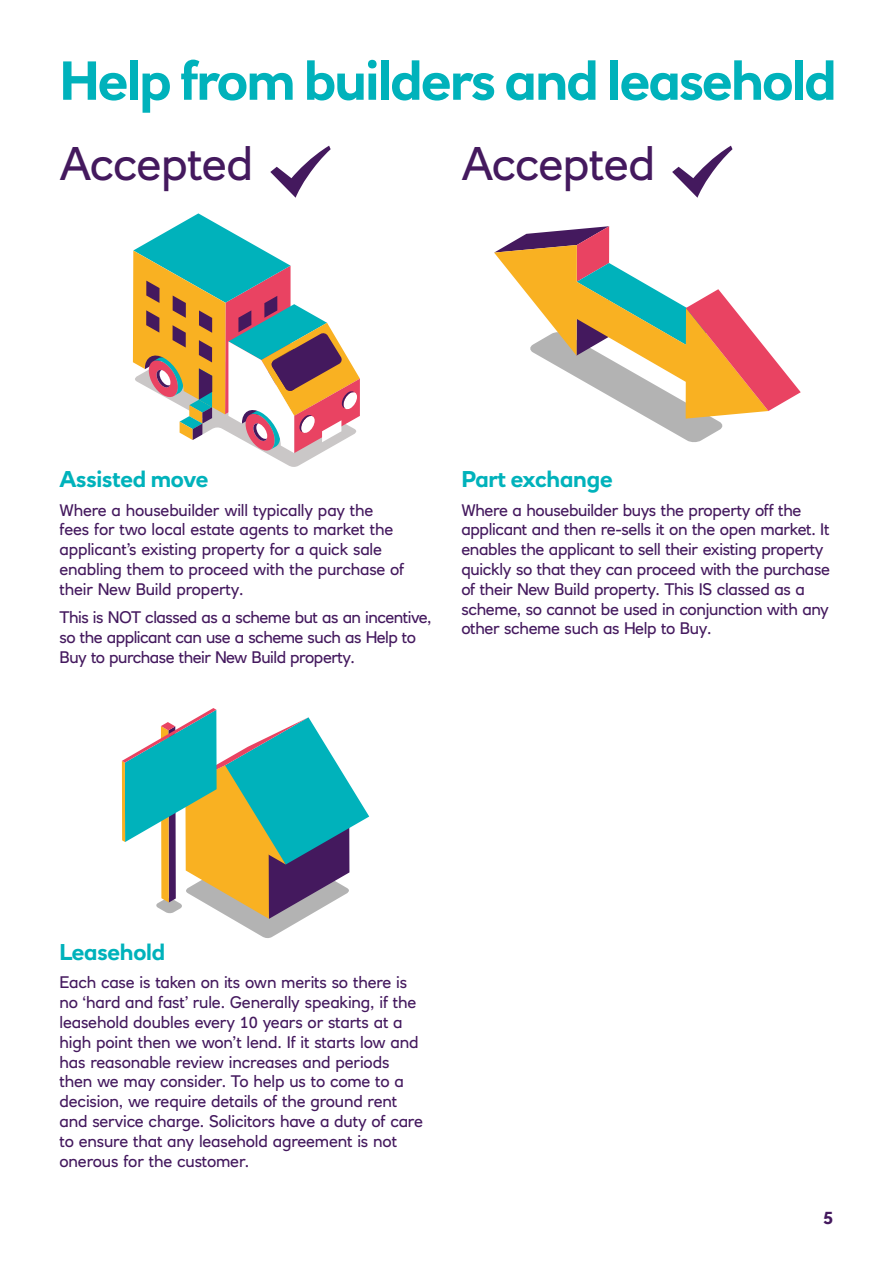
<style>
.page{position:relative;width:893px;height:1263px;background:#fff}
.page>*{position:absolute;margin:0;border:0;box-sizing:border-box;transform-origin:0 0}
.t1{font:700 54px "RN House Sans";letter-spacing:-.03em;color:#00b2bb}
.t2{font:46.5px "RN House Sans";letter-spacing:-.02em;color:#44195e}
.t3{font:700 22.5px "RN House Sans";letter-spacing:-.01em;color:#00b2bb}
.t4{font:700 18px "RN House Sans";color:#44195e}
.t5{font:16.5px/19.8px "RN House Sans";letter-spacing:-.02em;color:#44195e}
</style>
<div class="page">
<svg style="left:133px;top:213px;width:227px;height:254px"></svg>
<svg style="left:494px;top:226px;width:307px;height:216px"></svg>
<svg style="left:122px;top:708px;width:247px;height:230px"></svg>
<svg style="left:270px;top:146px;width:61px;height:52px"></svg>
<svg style="left:672px;top:146px;width:60px;height:52px"></svg>
<h1 class="t1" style="left:60px;top:47px;width:779px">Help from builders and leasehold</h1>
<h2 class="t2" style="left:60px;top:135px;width:195px">Accepted</h2>
<h2 class="t2" style="left:461px;top:135px;width:195px">Accepted</h2>
<h3 class="t3" style="left:60px;top:465px;width:150px">Assisted move</h3>
<p class="t5" style="left:60px;top:500px;width:346px">Where a housebuilder will typically pay the fees for two local estate agents to market the applicant’s existing property for a quick sale enabling them to proceed with the purchase of their New Build property.</p>
<p class="t5" style="left:60px;top:607px;width:374px">This is NOT classed as a scheme but as an incentive, so the applicant can use a scheme such as Help to<br>Buy to purchase their New Build property.</p>
<h3 class="t3" style="left:461px;top:465px;width:153px">Part exchange</h3>
<p class="t5" style="left:461px;top:500px;width:370px">Where a housebuilder buys the property off the applicant and then re-sells it on the open market. It enables the applicant to sell their existing property quickly so that they can proceed with the purchase of their New Build property. This IS classed as a scheme, so cannot be used in conjunction with any other scheme such as Help to Buy.</p>
<h3 class="t3" style="left:60px;top:938px;width:107px">Leasehold</h3>
<p class="t5" style="left:60px;top:973px;width:365px">Each case is taken on its own merits so there is no ‘hard and fast’ rule. Generally speaking, if the leasehold doubles every 10 years or starts at a high point then we won’t lend. If it starts low and has reasonable review increases and periods then we may consider. To help us to come to a decision, we require details of the ground rent and service charge. Solicitors have a duty of care to ensure that any leasehold agreement is not onerous for the customer.</p>
<p class="t4" style="left:823px;top:1206px;width:11px">5</p>
</div>
